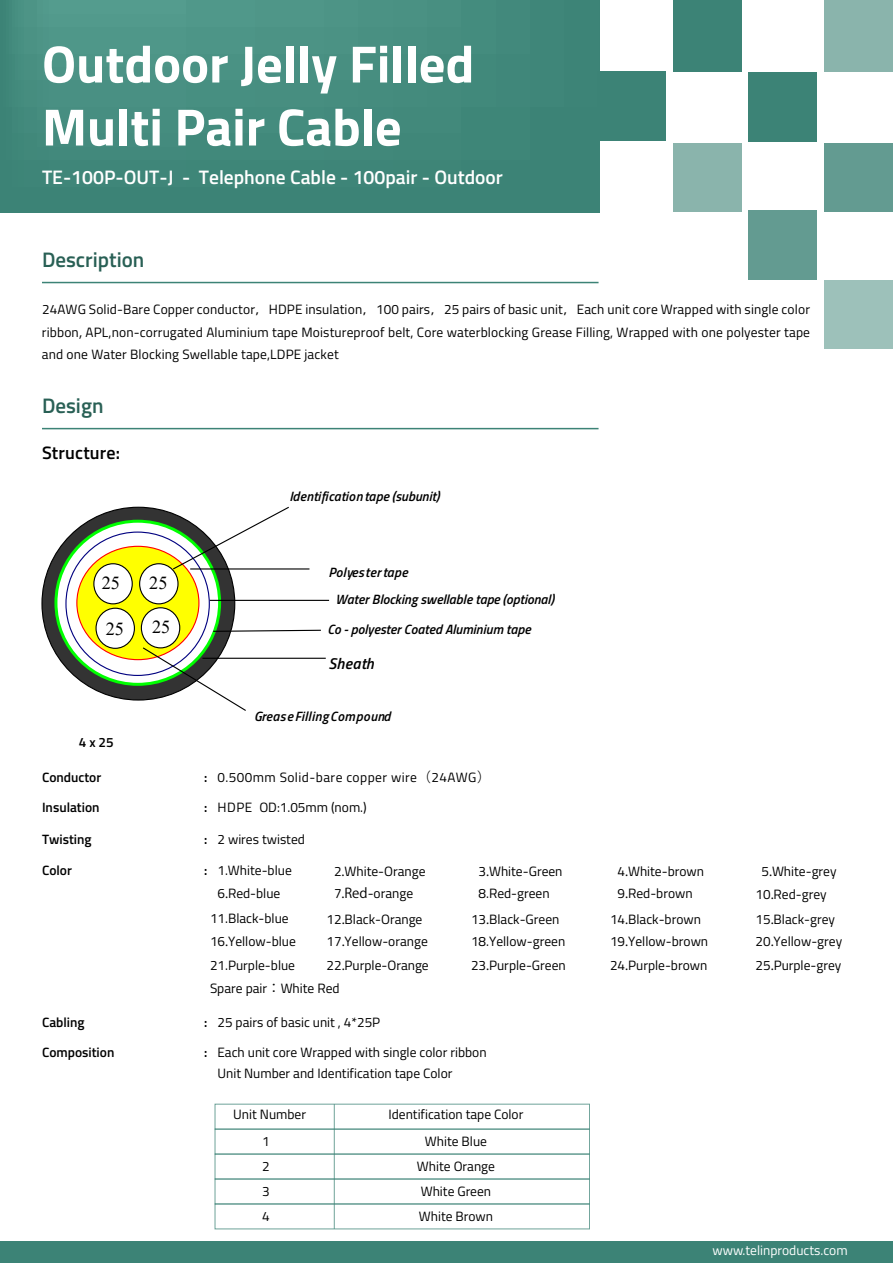
<style>
.page{position:relative;width:893px;height:1263px;background:#fff}
.page>*{position:absolute;margin:0;border:0;box-sizing:border-box;transform-origin:0 0}
.t1{font:700 52.5px/63px "Titillium Web";color:#fff}
.t2{font:600 21px "Titillium Web";color:#296055}
.t3{font:600 19.5px "Titillium Web";color:#fff}
.t4{font:18.3px "Times New Roman";color:#000}
.t5{font:600 18px "Titillium Web";letter-spacing:.01em;color:#000}
.t6{font:italic 600 15.75px "Titillium Web";letter-spacing:.025em;color:#000}
.t7{font:13.5px/22.5px "Titillium Web";color:#000}
.t8{font:italic 600 13.5px "Titillium Web";color:#000}
.t9{font:600 13.5px "Titillium Web";color:#000}
.t10{font:13.5px "Titillium Web";letter-spacing:.03em;color:#000}
.t11{font:italic 600 13.5px "Titillium Web";letter-spacing:.025em;color:#000}
.t12{font:13.5px "Titillium Web";color:#fff}
.s1{font-family:"Koz Go Pr 6 N"}
.s2{font-weight:600}
</style>
<div class="page">
<svg style="left:0;top:0;width:599px;height:213px;background:#438a7d"></svg>
<div style="left:0;top:1242px;width:893px;height:21px;background:#3c8376"></div>
<div style="left:824px;top:0;width:69px;height:72px;background:#8ab4ac"></div>
<div style="left:748px;top:72px;width:69px;height:69px;background:#3c8376"></div>
<div style="left:748px;top:210px;width:69px;height:69px;background:#639b91"></div>
<div style="left:673px;top:0;width:69px;height:72px;background:#3c8376"></div>
<div style="left:824px;top:143px;width:69px;height:69px;background:#639b91"></div>
<div style="left:824px;top:280px;width:69px;height:68px;background:#9dc1ba"></div>
<div style="left:673px;top:143px;width:69px;height:69px;background:#8ab4ac"></div>
<div style="left:597px;top:72px;width:69px;height:69px;background:#3c8376"></div>
<hr style="left:42px;top:282px;width:556px;height:1px;background:#3c8376">
<hr style="left:42px;top:428px;width:556px;height:1px;background:#3c8376">
<svg style="left:42px;top:507px;width:193px;height:193px;background:#2b432b"></svg>
<svg style="left:56px;top:521px;width:164px;height:163px"></svg>
<div style="left:66px;top:532px;width:143px;height:143px;background:#fff;border-radius:50%"></div>
<div style="left:77px;top:546px;width:122px;height:114px;background:#ff0;border-radius:50%"></div>
<div style="left:140px;top:564px;width:38px;height:40px;background:#fff;border-radius:50%"></div>
<div style="left:139px;top:563px;width:40px;height:41px;border:1px solid #000;border-radius:50%"></div>
<div style="left:94px;top:564px;width:38px;height:40px;background:#fff;border-radius:50%"></div>
<div style="left:93px;top:563px;width:40px;height:41px;border:1px solid #000;border-radius:50%"></div>
<div style="left:141px;top:608px;width:39px;height:40px;background:#fff;border-radius:50%"></div>
<div style="left:141px;top:607px;width:39px;height:41px;border:1px solid #000;border-radius:50%"></div>
<div style="left:96px;top:608px;width:38px;height:40px;background:#fff;border-radius:50%"></div>
<div style="left:95px;top:608px;width:40px;height:41px;border:1px solid #000;border-radius:50%"></div>
<svg style="left:212px;top:629px;width:109px;height:3px"></svg>
<hr style="left:190px;top:568px;width:119px;height:1px;background:#000">
<hr style="left:202px;top:658px;width:124px;height:1px;background:#000">
<svg style="left:142px;top:646px;width:105px;height:65px"></svg>
<svg style="left:172px;top:506px;width:118px;height:64px"></svg>
<hr style="left:210px;top:600px;width:119px;height:1px;background:#000">
<hr style="left:334px;top:1104px;width:1px;height:125px;background:#3c8376">
<div style="left:215px;top:1129px;width:375px;height:25px;border:1px solid #3c8376"></div>
<h1 class="t1" style="left:42px;top:30px;width:434px">Outdoor Jelly Filled<br>Multi Pair Cable</h1>
<h3 class="t3" style="left:42px;top:162px;width:462px">TE-100P-OUT-J - Telephone Cable - 100pair - Outdoor</h3>
<h2 class="t2" style="left:42px;top:244px;width:104px">Description</h2>
<p class="t7" style="left:42px;top:297px;width:770px;text-align:justify">24AWG Solid-Bare Copper conductor<span class="s1">，</span>HDPE insulation<span class="s1">，</span>100 pairs<span class="s1">，</span>25 pairs of basic unit<span class="s1">，</span>Each unit core Wrapped with single color ribbon<span class="s1">,</span> APL,non-corrugated Aluminium tape Moistureproof belt, Core waterblocking Grease Filling, Wrapped with one polyester tape and one Water Blocking Swellable tape,LDPE jacket</p>
<h2 class="t2" style="left:42px;top:390px;width:63px">Design</h2>
<h3 class="t5" style="left:42px;top:439px;width:80px">Structure:</h3>
<h3 class="t4" style="left:102px;top:569px;width:20px">25</h3>
<h3 class="t4" style="left:149px;top:569px;width:20px">25</h3>
<h3 class="t4" style="left:106px;top:616px;width:20px">25</h3>
<h3 class="t4" style="left:152px;top:614px;width:20px">25</h3>
<p class="t9" style="left:79px;top:732px;width:36px">4 x 25</p>
<p class="t8" style="left:289px;top:486px;width:151px">Identification tape (subunit)</p>
<p class="t11" style="left:329px;top:562px;width:81px">Polyestertape</p>
<p class="t8" style="left:335px;top:589px;width:220px">Water Blocking swellable tape (optional)</p>
<p class="t8" style="left:327px;top:619px;width:205px">Co - polyester Coated Aluminium tape</p>
<p class="t6" style="left:329px;top:651px;width:47px">Sheath</p>
<p class="t11" style="left:254px;top:706px;width:138px">GreaseFilling Compound</p>
<p class="t9" style="left:42px;top:767px;width:61px">Conductor</p>
<p class="t10" style="left:204px;top:768px;width:288px"><span class="s2">:</span> 0.500mm Solid-bare copper wire<span class="s1">（</span>24AWG<span class="s1">）</span></p>
<p class="t9" style="left:42px;top:797px;width:59px">Insulation</p>
<p class="t7" style="left:204px;top:796px;width:164px"><span class="s2">:</span> HDPE OD:1.05mm (nom.)</p>
<p class="t9" style="left:42px;top:829px;width:51px">Twisting</p>
<p class="t7" style="left:204px;top:827px;width:102px"><span class="s2">:</span> 2 wires twisted</p>
<p class="t9" style="left:42px;top:860px;width:31px">Color</p>
<p class="t7" style="left:204px;top:859px;width:89px;text-align:center"><span class="s2">:</span> 1.White-blue<br>6<span class="s1">.</span>Red-blue</p>
<p class="t7" style="left:618px;top:859px;width:88px">4<span class="s1">.</span>White-brown<br>9<span class="s1">.</span>Red-brown</p>
<p class="t7" style="left:334px;top:859px;width:93px">2<span class="s1">.</span>White-Orange<br>7<span class="s1">.Red</span>-orange</p>
<p class="t7" style="left:479px;top:859px;width:86px">3<span class="s1">.</span>White-Green<br>8.Red-green</p>
<p class="t7" style="left:756px;top:859px;width:83px;text-indent:6px">5<span class="s1">.</span>White-grey<br>10<span class="s1">.</span>Red-grey</p>
<p class="t7" style="left:210px;top:906px;width:87px">11.Black-blue<br>16<span class="s1">.</span>Yellow-blue</p>
<p class="t7" style="left:610px;top:907px;width:100px">14<span class="s1">.</span>Black-brown<br>19<span class="s1">.</span>Yellow-brown</p>
<p class="t7" style="left:327px;top:907px;width:103px">12<span class="s1">.</span>Black-Orange<br>17<span class="s1">.</span>Yellow-orange</p>
<p class="t7" style="left:471px;top:907px;width:96px">13<span class="s1">.</span>Black-Green<br>18.Yellow-green</p>
<p class="t7" style="left:756px;top:907px;width:88px">15<span class="s1">.</span>Black-grey<br>20<span class="s1">.</span>Yellow-grey</p>
<p class="t7" style="left:210px;top:953px;width:87px">21.Purple-blue</p>
<p class="t7" style="left:327px;top:954px;width:104px">22<span class="s1">.</span>Purple-Orange</p>
<p class="t7" style="left:471px;top:954px;width:96px">23<span class="s1">.</span>Purple-Green</p>
<p class="t7" style="left:610px;top:954px;width:99px">24<span class="s1">.</span>Purple-brown</p>
<p class="t7" style="left:756px;top:954px;width:87px">25<span class="s1">.</span>Purple-grey</p>
<p class="t7" style="left:210px;top:976px;width:131px">Spare pair<span class="s1">：</span>White Red</p>
<p class="t9" style="left:42px;top:1012px;width:44px">Cabling</p>
<p class="t7" style="left:204px;top:1010px;width:178px"><span class="s2">:</span> 25 pairs of basic unit , 4*25P</p>
<p class="t9" style="left:42px;top:1042px;width:74px">Composition</p>
<p class="t7" style="left:218px;top:1041px;width:271px;line-height:21px;text-indent:-14px"><span class="s2">:</span> Each unit core Wrapped with single color ribbon<br>Unit Number and Identification tape Color</p>
<p class="t7" style="left:233px;top:1103px;width:74px">Unit Number</p>
<p class="t7" style="left:388px;top:1103px;width:136px">Identification tape Color</p>
<p class="t7" style="left:262px;top:1129px;width:9px">1</p>
<p class="t7" style="left:425px;top:1129px;width:64px">White Blue</p>
<p class="t7" style="left:262px;top:1154px;width:9px">2</p>
<p class="t7" style="left:417px;top:1154px;width:80px">White Orange</p>
<p class="t7" style="left:262px;top:1179px;width:9px">3</p>
<p class="t7" style="left:421px;top:1179px;width:72px">White Green</p>
<p class="t7" style="left:262px;top:1204px;width:9px">4</p>
<p class="t7" style="left:419px;top:1204px;width:76px">White Brown</p>
<p class="t12" style="left:712px;top:1240px;width:137px">www.telinproducts.com</p>
</div>
